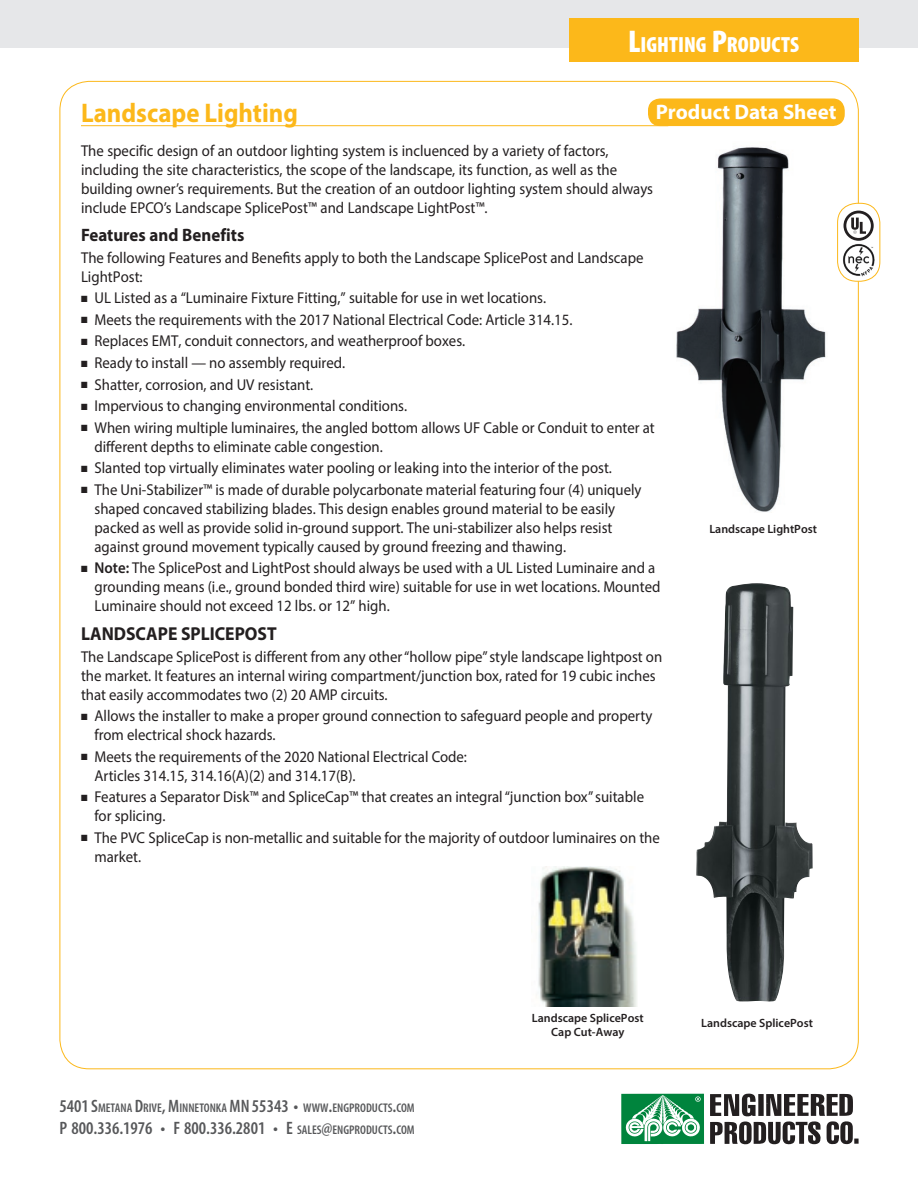
<style>
.page{position:relative;width:918px;height:1188px;background:#fff}
.page>*{position:absolute;margin:0;border:0;box-sizing:border-box;transform-origin:0 0}
.t1{font:700 27px "Myriad Pro";color:#fcb81a;scale:.92 1}
.t2{font:900 condensed 22.05px "Myriad Pro";color:#fff}
.t3{font:700 21px "Myriad Pro";color:#fff}
.t4{font:700 18.75px "Myriad Pro";color:#231f20;scale:.94 1}
.bullets{font:600 condensed 18px "Myriad Pro";color:#57585a}
.body{font:700 18px "Myriad Pro";color:#231f20;scale:.94 1}
.body-2{font:15.75px/18.9px "Myriad Pro";color:#231f20;scale:.94 1}
.bullets-2{font:600 condensed 12.6px "Myriad Pro";color:#57585a}
.Category_Header{font:600 12px/14.4px "Myriad Pro";color:#231f20;text-align:center}
.s1{font-size:31.5px}
.s2{font-weight:600}
.s3{font-size:18px}
.s4{font-size:12.6px}
.s5{font-style:inherit}
</style>
<div class="page">
<div style="left:0;top:0;width:918px;height:48px;background:#e6e7e9"></div>
<svg style="left:710px;top:1094px;width:149px;height:51px"></svg>
<svg style="left:621px;top:1094px;width:83px;height:50px"></svg>
<div style="left:569px;top:18px;width:290px;height:44px;background:#fcb81a"></div>
<hr style="left:81px;top:125px;width:587px;height:1px;background:#fcb81a">
<div style="left:648px;top:98px;width:197px;height:28px;background:#fcb81a;border-radius:12px"></div>
<div style="left:837px;top:203px;width:43px;height:79px;border:1px solid #fcb81a;border-radius:20px"></div>
<svg style="left:844px;top:211px;width:30px;height:30px"></svg>
<img style="left:841px;top:244px;width:35px;height:33px">
<img style="left:538px;top:866px;width:99px;height:141px">
<img style="left:676px;top:147px;width:150px;height:365px">
<img style="left:696px;top:583px;width:117px;height:419px">
<p class="t2" style="left:628px;top:31px;width:173px"><span class="s1">L</span>IGHTING <span class="s1">P</span>RODUCTS</p>
<p class="t1" style="left:81px;top:96px;width:237px">Landscape Lighting</p>
<p class="t3" style="left:656px;top:98px;width:182px">Product Data Sheet</p>
<p class="body-2" style="left:81px;top:141px;width:610px">The specific design of an outdoor lighting system is incluenced by a variety of factors, including the site characteristics, the scope of the landscape, its function, as well as the building owner’s requirements. But the creation of an outdoor lighting system should always include EPCO’s Landscape SplicePost™ and Landscape LightPost™.</p>
<p class="body" style="left:81px;top:223px;width:175px">Features and Benefits</p>
<p class="body-2" style="left:81px;top:248px;width:600px">The following Features and Benefits apply to both the Landscape SplicePost and Landscape<br>LightPost:</p>
<p class="body-2" style="left:81px;top:288px;width:496px">■ UL Listed as a “Luminaire Fixture Fitting,” suitable for use in wet locations.</p>
<p class="body-2" style="left:81px;top:310px;width:524px">■ Meets the requirements with the 2017 National Electrical Code: Article 314.15.</p>
<p class="body-2" style="left:81px;top:331px;width:410px">■ Replaces EMT, conduit connectors, and weatherproof boxes.</p>
<p class="body-2" style="left:81px;top:353px;width:283px">■ Ready to install — no assembly required.</p>
<p class="body-2" style="left:81px;top:375px;width:249px">■ Shatter, corrosion, and UV resistant.</p>
<p class="body-2" style="left:81px;top:396px;width:348px">■ Impervious to changing environmental conditions.</p>
<p class="body-2" style="left:95px;top:418px;width:598px;text-indent:-14px">■ When wiring multiple luminaires, the angled bottom allows UF Cable or Conduit to enter at different depths to eliminate cable congestion.</p>
<p class="body-2" style="left:81px;top:458px;width:566px">■ Slanted top virtually eliminates water pooling or leaking into the interior of the post.</p>
<p class="body-2" style="left:95px;top:480px;width:584px;text-indent:-14px">■ The Uni-Stabilizer™ is made of durable polycarbonate material featuring four (4) uniquely shaped concaved stabilizing blades. This design enables ground material to be easily packed as well as provide solid in-ground support. The uni-stabilizer also helps resist against ground movement typically caused by ground freezing and thawing.</p>
<p class="body-2" style="left:95px;top:558px;width:604px;text-indent:-14px">■ <span class="s2">Note:</span> The SplicePost and LightPost should always be used with a UL Listed Luminaire and a grounding means (i.e., ground bonded third wire) suitable for use in wet locations. Mounted<br>Luminaire should not exceed 12 lbs. or 12” high.</p>
<p class="t4" style="left:81px;top:622px;width:210px">LANDSCAPE SPLICEPOST</p>
<p class="body-2" style="left:81px;top:647px;width:620px">The Landscape SplicePost is different from any other “hollow pipe” style landscape lightpost on the market. It features an internal wiring compartment/junction box, rated for 19 cubic inches that easily accommodates two (2) 20 AMP circuits.</p>
<p class="body-2" style="left:95px;top:706px;width:595px;text-indent:-14px">■ Allows the installer to make a proper ground connection to safeguard people and property from electrical shock hazards.</p>
<p class="body-2" style="left:95px;top:747px;width:398px;text-indent:-14px">■ Meets the requirements of the 2020 National Electrical Code:<br>Articles 314.15, 314.16(A)(2) and 314.17(B).</p>
<p class="body-2" style="left:95px;top:787px;width:586px;text-indent:-14px">■ Features a Separator Disk™ and SpliceCap™ that creates an integral “junction box” suitable for splicing.</p>
<p class="body-2" style="left:95px;top:828px;width:603px;text-indent:-14px">■ The PVC SpliceCap is non-metallic and suitable for the majority of outdoor luminaires on the market.</p>
<p class="Category_Header" style="left:709px;top:522px;width:109px">Landscape LightPost</p>
<p class="bullets-2" style="left:59px;top:1101px;width:357px"><span class="s3">5401 S</span>METANA <span class="s3">D</span>RIVE<span class="s3">, M</span>INNETONKA <span class="s3">MN 55343</span> <span class="s3">•</span> WWW<span class="s3">.</span>ENGPRODUCTS<span class="s3">.</span>COM</p>
<p class="bullets" style="left:60px;top:1118px;width:357px">P 800.336.1976 • F 800.336.2801 • E <span class="s4">SALES</span><span class="s5">@</span><span class="s4">ENGPRODUCTS</span><span class="s5">.</span><span class="s4">COM</span></p>
<p class="Category_Header" style="left:532px;top:1010px;width:113px">Landscape SplicePost<br>Cap Cut-Away</p>
<p class="Category_Header" style="left:701px;top:1016px;width:113px">Landscape SplicePost</p>
</div>
